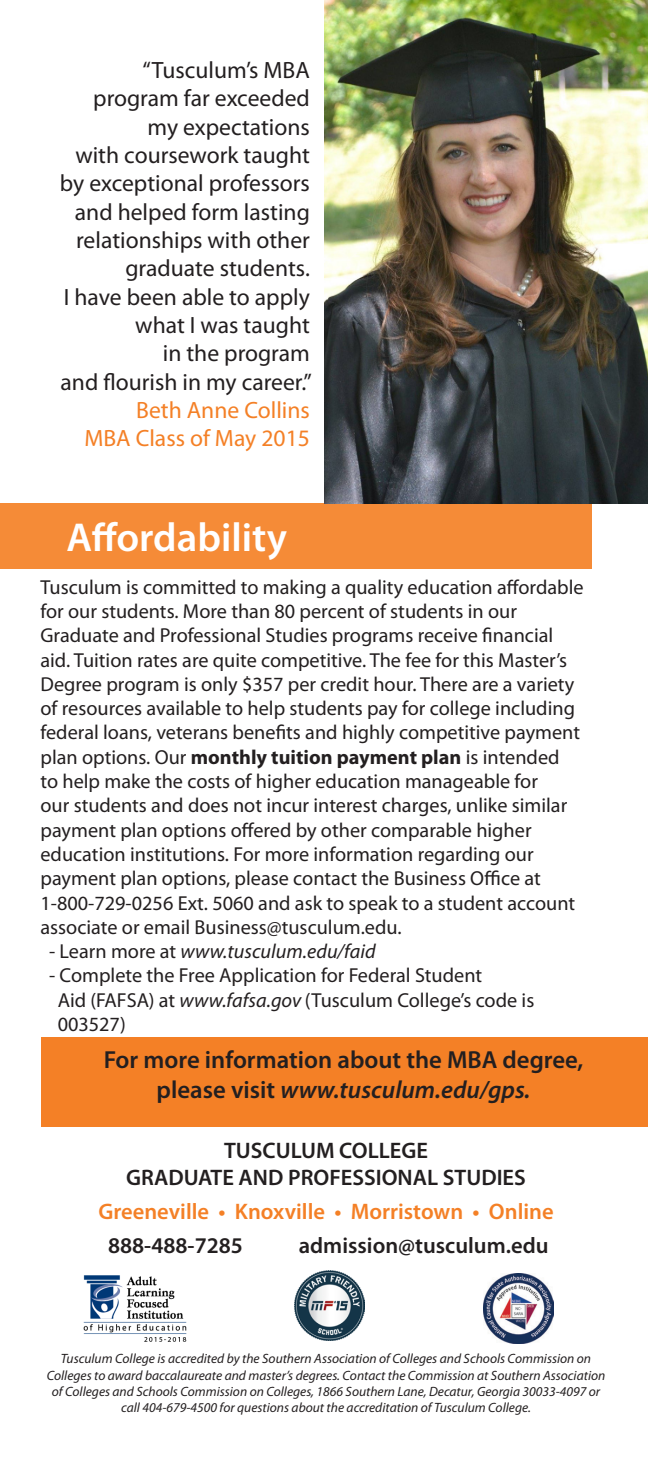
<style>
.page{position:relative;width:648px;height:1458px;background:#fff}
.page>*{position:absolute;margin:0;border:0;box-sizing:border-box;transform-origin:0 0}
.t1{font:600 40.5px "Myriad Pro";color:#fff}
.t2{font:600 24.75px "Myriad Pro";color:#231f20}
.t3{font:italic 600 24.75px "Myriad Pro";color:#231f20}
.t4{font:23.62px/28.3px "Myriad Pro";color:#231f20;text-align:right}
.t5{font:23.62px "Myriad Pro";color:#f48026}
.t6{font:600 22.5px "Myriad Pro";color:#231f20}
.t7{font:600 22.5px "Myriad Pro";color:#f48026}
.t8{font:20.25px/24.3px "Myriad Pro";color:#231f20}
.t9{font:italic 20.25px "Myriad Pro";color:#231f20}
.t10{font:italic 13.5px/16.2px "Myriad Pro";color:#231f20;text-align:center}
.s1{font-weight:700}
.s2{font-style:normal}
.s3{font-style:italic}
</style>
<div class="page">
<div style="left:0;top:504px;width:591px;height:65px;background:#f58b37"></div>
<div style="left:42px;top:1037px;width:606px;height:90px;background:#f48026"></div>
<img style="left:294px;top:1271px;width:70px;height:70px">
<img style="left:484px;top:1273px;width:70px;height:70px">
<img style="left:83px;top:1275px;width:104px;height:67px">
<img style="left:324px;top:0;width:324px;height:504px">
<p class="t4" style="left:143px;top:55px;width:169px">“Tusculum’s MBA</p>
<p class="t4" style="left:93px;top:84px;width:218px">program far exceeded</p>
<p class="t4" style="left:148px;top:112px;width:164px">my expectations</p>
<p class="t4" style="left:75px;top:141px;width:236px">with coursework taught</p>
<p class="t4" style="left:60px;top:169px;width:251px">by exceptional professors and helped form lasting relationships with other graduate students.</p>
<p class="t4" style="left:64px;top:282px;width:248px">I have been able to apply what I was taught</p>
<p class="t4" style="left:163px;top:339px;width:149px">in the program</p>
<p class="t4" style="left:61px;top:367px;width:253px">and flourish in my career.”</p>
<p class="t5" style="left:136px;top:396px;width:175px">Beth Anne Collins</p>
<p class="t5" style="left:84px;top:424px;width:227px">MBA Class of May 2015</p>
<p class="t1" style="left:66px;top:512px;width:222px">Affordability</p>
<p class="t8" style="left:40px;top:574px;width:545px">Tusculum is committed to making a quality education affordable for our students. More than 80 percent of students in our Graduate and Professional Studies programs receive financial aid. Tuition rates are quite competitive. The fee for this Master’s Degree program is only $357 per credit hour. There are a variety of resources available to help students pay for college including federal loans, veterans benefits and highly competitive payment plan options. Our <span class="s1">monthly tuition payment plan</span> is intended<br>to help make the costs of higher education manageable for<br>our students and does not incur interest charges, unlike similar payment plan options offered by other comparable higher education institutions. For more information regarding our payment plan options, please contact the Business Office at</p>
<p class="t8" style="left:40px;top:890px;width:536px">1-800-729-0256 Ext. 5060 and ask to speak to a student account associate or email Business@tusculum.edu.</p>
<p class="t9" style="left:49px;top:939px;width:328px"><span class="s2">- Learn more at</span> www.tusculum.edu/faid</p>
<p class="t8" style="left:49px;top:963px;width:435px">- Complete the Free Application for Federal Student</p>
<p class="t8" style="left:58px;top:987px;width:478px">Aid (FAFSA) at <span class="s3">www.fafsa.gov</span> (Tusculum College’s code is</p>
<p class="t8" style="left:58px;top:1012px;width:70px">003527)</p>
<p class="t2" style="left:104px;top:1044px;width:481px">For more information about the MBA degree,</p>
<p class="t3" style="left:157px;top:1074px;width:375px"><span class="s2">please visit</span> www.tusculum.edu/gps.</p>
<p class="t6" style="left:224px;top:1136px;width:206px">TUSCULUM COLLEGE</p>
<p class="t6" style="left:126px;top:1163px;width:401px">GRADUATE AND PROFESSIONAL STUDIES</p>
<p class="t7" style="left:98px;top:1197px;width:457px">Greeneville • Knoxville • Morristown • Online</p>
<p class="t6" style="left:108px;top:1231px;width:136px">888-488-7285</p>
<p class="t6" style="left:299px;top:1231px;width:251px">admission@tusculum.edu</p>
<p class="t10" style="left:47px;top:1351px;width:560px">Tusculum College is accredited by the Southern Association of Colleges and Schools Commission on Colleges to award baccalaureate and master’s degrees. Contact the Commission at Southern Association of Colleges and Schools Commission on Colleges, 1866 Southern Lane, Decatur, Georgia 30033-4097 or call 404-679-4500 for questions about the accreditation of Tusculum College.</p>
</div>
